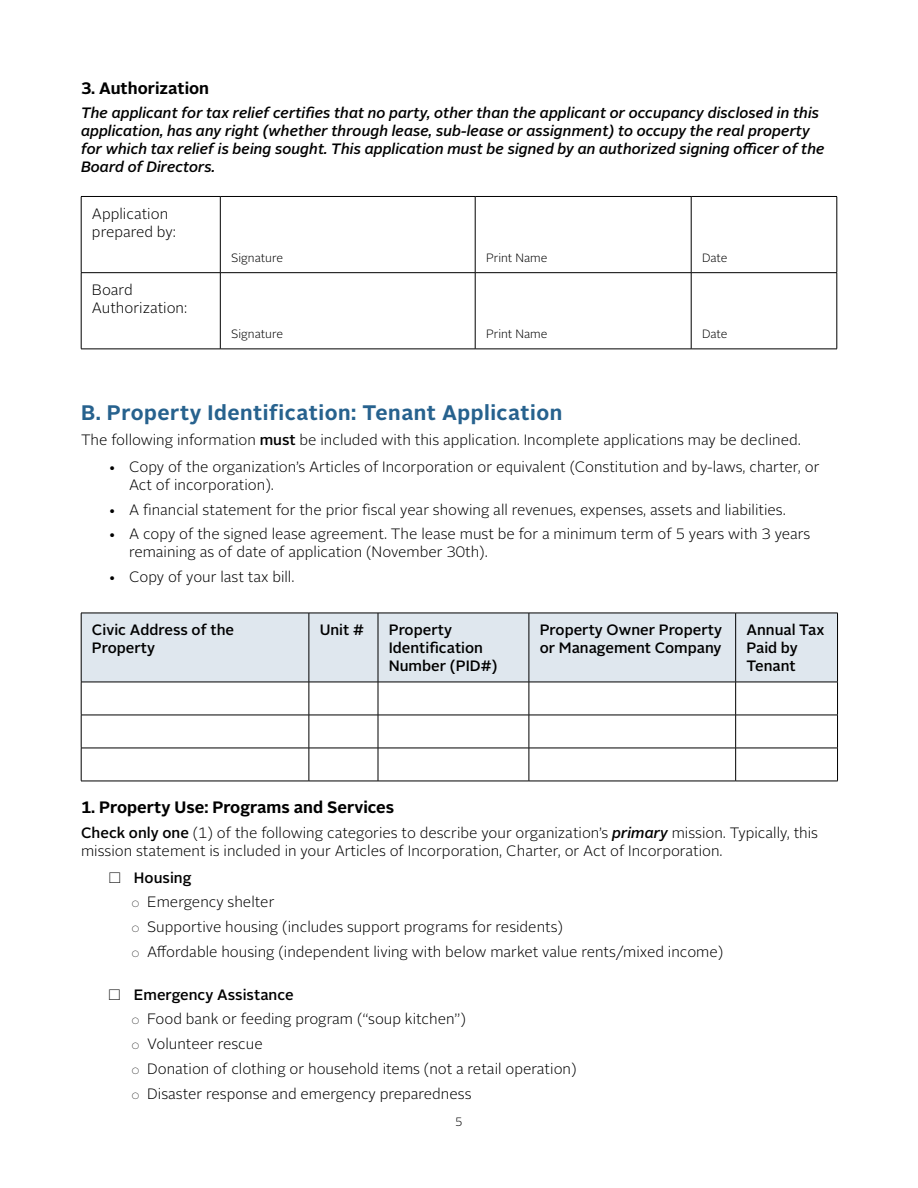
<style>
.page{position:relative;width:918px;height:1188px;background:#fff}
.page>*{position:absolute;margin:0;border:0;box-sizing:border-box;transform-origin:0 0}
.t1{font:700 21px "Alright Sans";letter-spacing:.025em;color:#27628e}
.t2{font:700 16.5px "Alright Sans";color:#000}
.t3{font:300 15px/18px "Alright Sans";color:#000}
.t4{font:italic 500 15px/18px "Alright Sans";color:#000}
.t5{font:500 15px/18px "Alright Sans";color:#000}
.t6{font:300 12px "Alright Sans";color:#000}
.s1{font-weight:500}
.s2{font-weight:500;font-style:italic}
.s3{font-weight:300}
.s4{font-size:9px}
</style>
<div class="page">
<hr style="left:81px;top:196px;width:139px;height:1px;background:#000">
<hr style="left:81px;top:197px;width:1px;height:75px;background:#000">
<hr style="left:220px;top:196px;width:255px;height:1px;background:#000">
<hr style="left:220px;top:197px;width:1px;height:75px;background:#000">
<hr style="left:475px;top:196px;width:216px;height:1px;background:#000">
<hr style="left:475px;top:197px;width:1px;height:75px;background:#000">
<hr style="left:691px;top:196px;width:146px;height:1px;background:#000">
<hr style="left:691px;top:197px;width:1px;height:75px;background:#000">
<hr style="left:837px;top:197px;width:1px;height:75px;background:#000">
<hr style="left:81px;top:272px;width:139px;height:1px;background:#000">
<hr style="left:81px;top:273px;width:1px;height:76px;background:#000">
<hr style="left:220px;top:272px;width:255px;height:1px;background:#000">
<hr style="left:220px;top:273px;width:1px;height:76px;background:#000">
<hr style="left:475px;top:272px;width:216px;height:1px;background:#000">
<hr style="left:475px;top:273px;width:1px;height:76px;background:#000">
<hr style="left:691px;top:272px;width:146px;height:1px;background:#000">
<hr style="left:691px;top:273px;width:1px;height:76px;background:#000">
<hr style="left:837px;top:273px;width:1px;height:76px;background:#000">
<hr style="left:81px;top:349px;width:139px;height:1px;background:#000">
<hr style="left:220px;top:349px;width:255px;height:1px;background:#000">
<hr style="left:475px;top:349px;width:216px;height:1px;background:#000">
<hr style="left:691px;top:349px;width:146px;height:1px;background:#000">
<div style="left:82px;top:614px;width:755px;height:68px;background:#dfe7ee"></div>
<hr style="left:81px;top:613px;width:228px;height:1px;background:#000">
<hr style="left:81px;top:613px;width:1px;height:69px;background:#000">
<hr style="left:309px;top:613px;width:69px;height:1px;background:#000">
<hr style="left:309px;top:613px;width:1px;height:69px;background:#000">
<hr style="left:378px;top:613px;width:151px;height:1px;background:#000">
<hr style="left:378px;top:613px;width:1px;height:69px;background:#000">
<hr style="left:529px;top:613px;width:207px;height:1px;background:#000">
<hr style="left:529px;top:613px;width:1px;height:69px;background:#000">
<hr style="left:736px;top:613px;width:102px;height:1px;background:#000">
<hr style="left:735px;top:613px;width:1px;height:69px;background:#000">
<hr style="left:837px;top:613px;width:1px;height:69px;background:#000">
<hr style="left:81px;top:682px;width:228px;height:1px;background:#000">
<hr style="left:81px;top:682px;width:1px;height:33px;background:#000">
<hr style="left:309px;top:682px;width:69px;height:1px;background:#000">
<hr style="left:309px;top:682px;width:1px;height:33px;background:#000">
<hr style="left:378px;top:682px;width:151px;height:1px;background:#000">
<hr style="left:378px;top:682px;width:1px;height:33px;background:#000">
<hr style="left:529px;top:682px;width:207px;height:1px;background:#000">
<hr style="left:529px;top:682px;width:1px;height:33px;background:#000">
<hr style="left:736px;top:682px;width:102px;height:1px;background:#000">
<hr style="left:735px;top:682px;width:1px;height:33px;background:#000">
<hr style="left:837px;top:682px;width:1px;height:33px;background:#000">
<hr style="left:81px;top:715px;width:228px;height:1px;background:#000">
<hr style="left:81px;top:715px;width:1px;height:33px;background:#000">
<hr style="left:309px;top:715px;width:69px;height:1px;background:#000">
<hr style="left:309px;top:715px;width:1px;height:33px;background:#000">
<hr style="left:378px;top:715px;width:151px;height:1px;background:#000">
<hr style="left:378px;top:715px;width:1px;height:33px;background:#000">
<hr style="left:529px;top:715px;width:207px;height:1px;background:#000">
<hr style="left:529px;top:715px;width:1px;height:33px;background:#000">
<hr style="left:736px;top:715px;width:102px;height:1px;background:#000">
<hr style="left:735px;top:715px;width:1px;height:33px;background:#000">
<hr style="left:837px;top:715px;width:1px;height:33px;background:#000">
<hr style="left:81px;top:748px;width:228px;height:1px;background:#000">
<hr style="left:81px;top:748px;width:1px;height:33px;background:#000">
<hr style="left:309px;top:748px;width:69px;height:1px;background:#000">
<hr style="left:309px;top:748px;width:1px;height:33px;background:#000">
<hr style="left:378px;top:748px;width:151px;height:1px;background:#000">
<hr style="left:378px;top:748px;width:1px;height:33px;background:#000">
<hr style="left:529px;top:748px;width:207px;height:1px;background:#000">
<hr style="left:529px;top:748px;width:1px;height:33px;background:#000">
<hr style="left:736px;top:748px;width:102px;height:1px;background:#000">
<hr style="left:735px;top:748px;width:1px;height:33px;background:#000">
<hr style="left:837px;top:748px;width:1px;height:33px;background:#000">
<hr style="left:81px;top:781px;width:228px;height:1px;background:#000">
<hr style="left:309px;top:781px;width:69px;height:1px;background:#000">
<hr style="left:378px;top:781px;width:151px;height:1px;background:#000">
<hr style="left:529px;top:781px;width:207px;height:1px;background:#000">
<hr style="left:736px;top:781px;width:102px;height:1px;background:#000">
<p class="t2" style="left:81px;top:76px;width:130px">3. Authorization</p>
<p class="t4" style="left:81px;top:104px;width:745px">The applicant for tax relief certifies that no party, other than the applicant or occupancy disclosed in this application, has any right (whether through lease, sub-lease or assignment) to occupy the real property for which tax relief is being sought. This application must be signed by an authorized signing officer of the Board of Directors.</p>
<p class="t3" style="left:92px;top:205px;width:86px">Application prepared by:</p>
<p class="t6" style="left:231px;top:250px;width:53px">Signature</p>
<p class="t6" style="left:486px;top:250px;width:63px">Print Name</p>
<p class="t6" style="left:702px;top:250px;width:27px">Date</p>
<p class="t3" style="left:92px;top:281px;width:97px">Board<br>Authorization:</p>
<p class="t6" style="left:231px;top:326px;width:53px">Signature</p>
<p class="t6" style="left:486px;top:326px;width:63px">Print Name</p>
<p class="t6" style="left:702px;top:326px;width:27px">Date</p>
<h1 class="t1" style="left:81px;top:398px;width:483px">B. Property Identification: Tenant Application</h1>
<p class="t3" style="left:81px;top:431px;width:721px">The following information <span class="s1">must</span> be included with this application. Incomplete applications may be declined.</p>
<p class="t3" style="left:129px;top:458px;width:692px;text-indent:-21px">• Copy of the organization’s Articles of Incorporation or equivalent (Constitution and by-laws, charter, or<br>Act of incorporation).</p>
<p class="t3" style="left:108px;top:501px;width:679px">• A financial statement for the prior fiscal year showing all revenues, expenses, assets and liabilities.</p>
<p class="t3" style="left:129px;top:525px;width:683px;text-indent:-21px">• A copy of the signed lease agreement. The lease must be for a minimum term of 5 years with 3 years remaining as of date of application (November 30th).</p>
<p class="t3" style="left:108px;top:568px;width:188px">• Copy of your last tax bill.</p>
<p class="t5" style="left:92px;top:621px;width:144px">Civic Address of the<br>Property</p>
<p class="t5" style="left:320px;top:621px;width:46px">Unit #</p>
<p class="t5" style="left:389px;top:621px;width:110px">Property<br>Identification<br>Number (PID#)</p>
<p class="t5" style="left:540px;top:621px;width:184px">Property Owner Property or Management Company</p>
<p class="t5" style="left:746px;top:621px;width:80px">Annual Tax<br>Paid by<br>Tenant</p>
<p class="t2" style="left:81px;top:796px;width:315px">1. Property Use: Programs and Services</p>
<p class="t3" style="left:81px;top:824px;width:739px"><span class="s1">Check only one</span> (1) of the following categories to describe your organization’s <span class="s2">primary</span> mission. Typically, this mission statement is included in your Articles of Incorporation, Charter, or Act of Incorporation.</p>
<p class="t5" style="left:108px;top:869px;width:85px"><span class="s3">□</span> Housing</p>
<p class="t3" style="left:131px;top:893px;width:145px"><span class="s4">○</span> Emergency shelter</p>
<p class="t3" style="left:131px;top:918px;width:433px"><span class="s4">○</span> Supportive housing (includes support programs for residents)</p>
<p class="t3" style="left:131px;top:943px;width:593px"><span class="s4">○</span> Affordable housing (independent living with below market value rents/mixed income)</p>
<p class="t5" style="left:108px;top:986px;width:187px"><span class="s3">□</span> Emergency Assistance</p>
<p class="t3" style="left:131px;top:1010px;width:336px"><span class="s4">○</span> Food bank or feeding program (“soup kitchen”)</p>
<p class="t3" style="left:131px;top:1035px;width:133px"><span class="s4">○</span> Volunteer rescue</p>
<p class="t3" style="left:131px;top:1060px;width:447px"><span class="s4">○</span> Donation of clothing or household items (not a retail operation)</p>
<p class="t3" style="left:131px;top:1085px;width:342px"><span class="s4">○</span> Disaster response and emergency preparedness</p>
<p class="t6" style="left:456px;top:1111px;width:8px">5</p>
</div>
